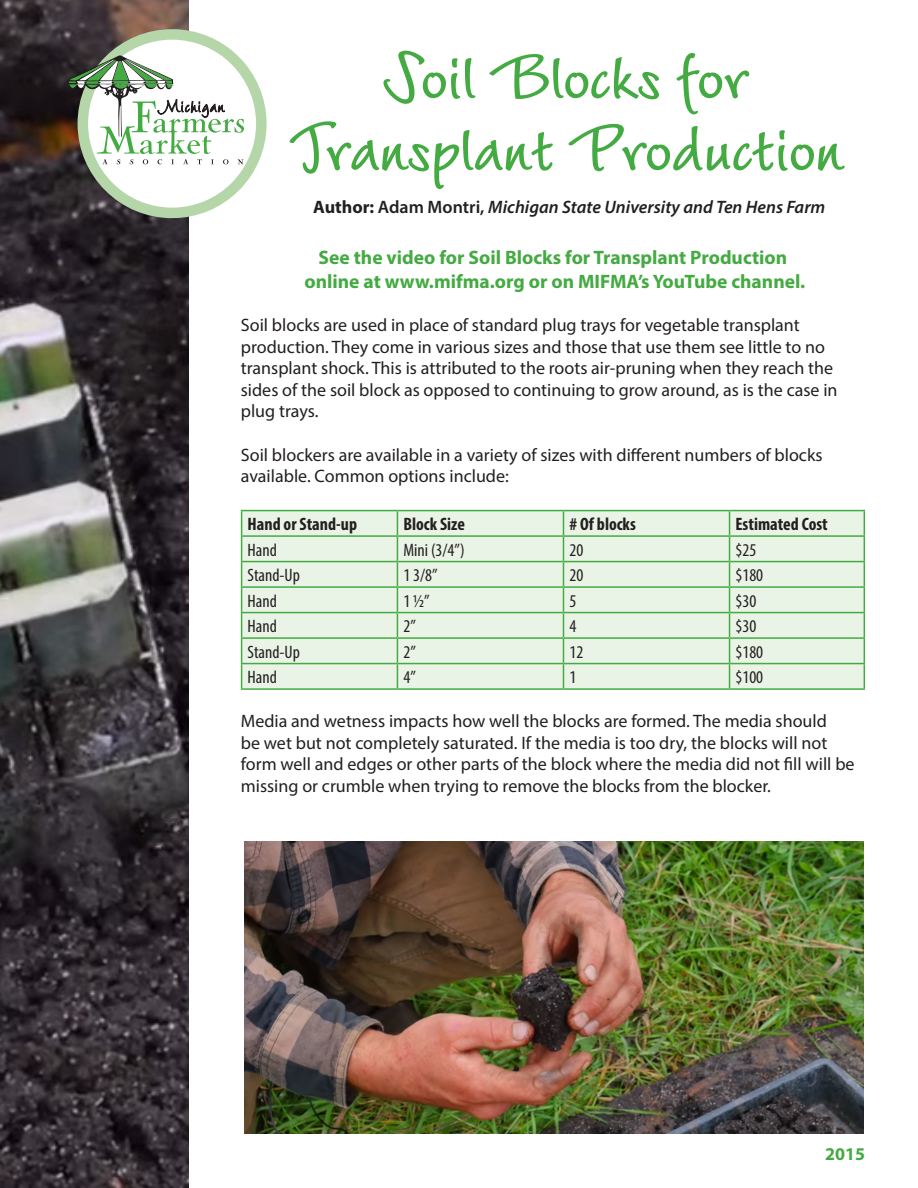
<style>
.page{position:relative;width:918px;height:1188px;background:#fff}
.page>*{position:absolute;margin:0;border:0;box-sizing:border-box;transform-origin:0 0}
.t1{font:700 81px/72px "LT Wiesbaden Swing";letter-spacing:-.01em;color:#44aa42;text-align:center}
.t2{font:700 19.5px/23.4px "Myriad Pro";color:#44aa42;text-align:center}
.t3{font:18px/21.6px "Myriad Pro";color:#231f20}
.t4{font:condensed 18px "Myriad Pro";color:#231f20}
.t5{font:italic 600 18px "Myriad Pro";color:#231f20}
.t6{font:700 condensed 18px "Myriad Pro";color:#231f20}
.t7{font:700 18px "Myriad Pro";color:#44aa42}
.s1{font-weight:700;font-style:normal}
.s2{font-style:normal}
</style>
<div class="page">
<img style="left:0;top:0;width:189px;height:1188px">
<svg style="left:83px;top:34px;width:178px;height:179px"></svg>
<div style="left:78px;top:29px;width:189px;height:189px;border:10px solid #b5d6a9;border-radius:50%"></div>
<svg style="left:68px;top:55px;width:176px;height:109px"></svg>
<div style="left:242px;top:511px;width:622px;height:177px;background:#eaf4e6"></div>
<hr style="left:397px;top:510px;width:166px;height:1px;background:#44aa42">
<hr style="left:730px;top:510px;width:135px;height:1px;background:#44aa42">
<hr style="left:397px;top:535px;width:166px;height:2px;background:#44aa42">
<hr style="left:730px;top:535px;width:135px;height:2px;background:#44aa42">
<hr style="left:397px;top:561px;width:166px;height:1px;background:#44aa42">
<hr style="left:730px;top:561px;width:135px;height:1px;background:#44aa42">
<hr style="left:397px;top:586px;width:166px;height:2px;background:#44aa42">
<hr style="left:730px;top:586px;width:135px;height:2px;background:#44aa42">
<hr style="left:397px;top:612px;width:166px;height:1px;background:#44aa42">
<hr style="left:730px;top:612px;width:135px;height:1px;background:#44aa42">
<hr style="left:397px;top:637px;width:166px;height:2px;background:#44aa42">
<hr style="left:730px;top:637px;width:135px;height:2px;background:#44aa42">
<hr style="left:397px;top:663px;width:166px;height:1px;background:#44aa42">
<hr style="left:730px;top:663px;width:135px;height:1px;background:#44aa42">
<svg style="left:864px;top:511px;width:1px;height:177px"></svg>
<hr style="left:397px;top:688px;width:166px;height:2px;background:#44aa42">
<hr style="left:730px;top:688px;width:135px;height:2px;background:#44aa42">
<hr style="left:241px;top:510px;width:156px;height:1px;background:#44aa42">
<hr style="left:241px;top:535px;width:156px;height:2px;background:#44aa42">
<hr style="left:241px;top:561px;width:156px;height:1px;background:#44aa42">
<hr style="left:241px;top:586px;width:156px;height:2px;background:#44aa42">
<hr style="left:241px;top:612px;width:156px;height:1px;background:#44aa42">
<hr style="left:241px;top:637px;width:156px;height:2px;background:#44aa42">
<hr style="left:241px;top:663px;width:156px;height:1px;background:#44aa42">
<svg style="left:241px;top:511px;width:1px;height:177px"></svg>
<svg style="left:397px;top:511px;width:1px;height:177px"></svg>
<hr style="left:241px;top:688px;width:156px;height:2px;background:#44aa42">
<hr style="left:563px;top:510px;width:167px;height:1px;background:#44aa42">
<hr style="left:563px;top:535px;width:167px;height:2px;background:#44aa42">
<hr style="left:563px;top:561px;width:167px;height:1px;background:#44aa42">
<hr style="left:563px;top:586px;width:167px;height:2px;background:#44aa42">
<hr style="left:563px;top:612px;width:167px;height:1px;background:#44aa42">
<hr style="left:563px;top:637px;width:167px;height:2px;background:#44aa42">
<hr style="left:563px;top:663px;width:167px;height:1px;background:#44aa42">
<svg style="left:563px;top:511px;width:1px;height:177px"></svg>
<svg style="left:729px;top:511px;width:1px;height:177px"></svg>
<hr style="left:563px;top:688px;width:167px;height:2px;background:#44aa42">
<img style="left:244px;top:841px;width:620px;height:293px">
<p class="t1" style="left:287px;top:37px;width:558px">Soil Blocks for<br>Transplant Production</p>
<p class="t5" style="left:313px;top:196px;width:514px"><span class="s1">Author:</span> <span class="s2">Adam Montri,</span> Michigan State University and Ten Hens Farm</p>
<p class="t2" style="left:305px;top:245px;width:502px">See the video for Soil Blocks for Transplant Production online at www.mifma.org or on MIFMA’s YouTube channel.</p>
<p class="t3" style="left:241px;top:314px;width:598px">Soil blocks are used in place of standard plug trays for vegetable transplant production. They come in various sizes and those that use them see little to no transplant shock. This is attributed to the roots air-pruning when they reach the sides of the soil block as opposed to continuing to grow around, as is the case in plug trays.</p>
<p class="t3" style="left:241px;top:444px;width:583px">Soil blockers are available in a variety of sizes with different numbers of blocks available. Common options include:</p>
<p class="t6" style="left:248px;top:513px;width:111px">Hand or Stand-up</p>
<p class="t6" style="left:403px;top:513px;width:63px">Block Size</p>
<p class="t6" style="left:569px;top:513px;width:68px"># Of blocks</p>
<p class="t6" style="left:736px;top:513px;width:94px">Estimated Cost</p>
<p class="t4" style="left:248px;top:539px;width:31px">Hand</p>
<p class="t4" style="left:403px;top:539px;width:63px">Mini (3/4”)</p>
<p class="t4" style="left:569px;top:539px;width:15px">20</p>
<p class="t4" style="left:736px;top:539px;width:22px">$25</p>
<p class="t4" style="left:248px;top:564px;width:54px">Stand-Up</p>
<p class="t4" style="left:403px;top:564px;width:36px">1 3/8”</p>
<p class="t4" style="left:569px;top:564px;width:15px">20</p>
<p class="t4" style="left:736px;top:564px;width:29px">$180</p>
<p class="t4" style="left:248px;top:590px;width:31px">Hand</p>
<p class="t4" style="left:403px;top:590px;width:28px">1 ½”</p>
<p class="t4" style="left:569px;top:590px;width:8px">5</p>
<p class="t4" style="left:736px;top:590px;width:22px">$30</p>
<p class="t4" style="left:248px;top:615px;width:31px">Hand</p>
<p class="t4" style="left:403px;top:615px;width:14px">2”</p>
<p class="t4" style="left:569px;top:615px;width:8px">4</p>
<p class="t4" style="left:736px;top:615px;width:22px">$30</p>
<p class="t4" style="left:248px;top:641px;width:54px">Stand-Up</p>
<p class="t4" style="left:403px;top:641px;width:14px">2”</p>
<p class="t4" style="left:569px;top:641px;width:15px">12</p>
<p class="t4" style="left:736px;top:641px;width:29px">$180</p>
<p class="t4" style="left:248px;top:666px;width:31px">Hand</p>
<p class="t4" style="left:403px;top:666px;width:14px">4”</p>
<p class="t4" style="left:569px;top:666px;width:8px">1</p>
<p class="t4" style="left:736px;top:666px;width:29px">$100</p>
<p class="t3" style="left:241px;top:710px;width:615px">Media and wetness impacts how well the blocks are formed. The media should<br>be wet but not completely saturated. If the media is too dry, the blocks will not form well and edges or other parts of the block where the media did not fill will be missing or crumble when trying to remove the blocks from the blocker.</p>
<p class="t7" style="left:825px;top:1143px;width:41px">2015</p>
</div>
